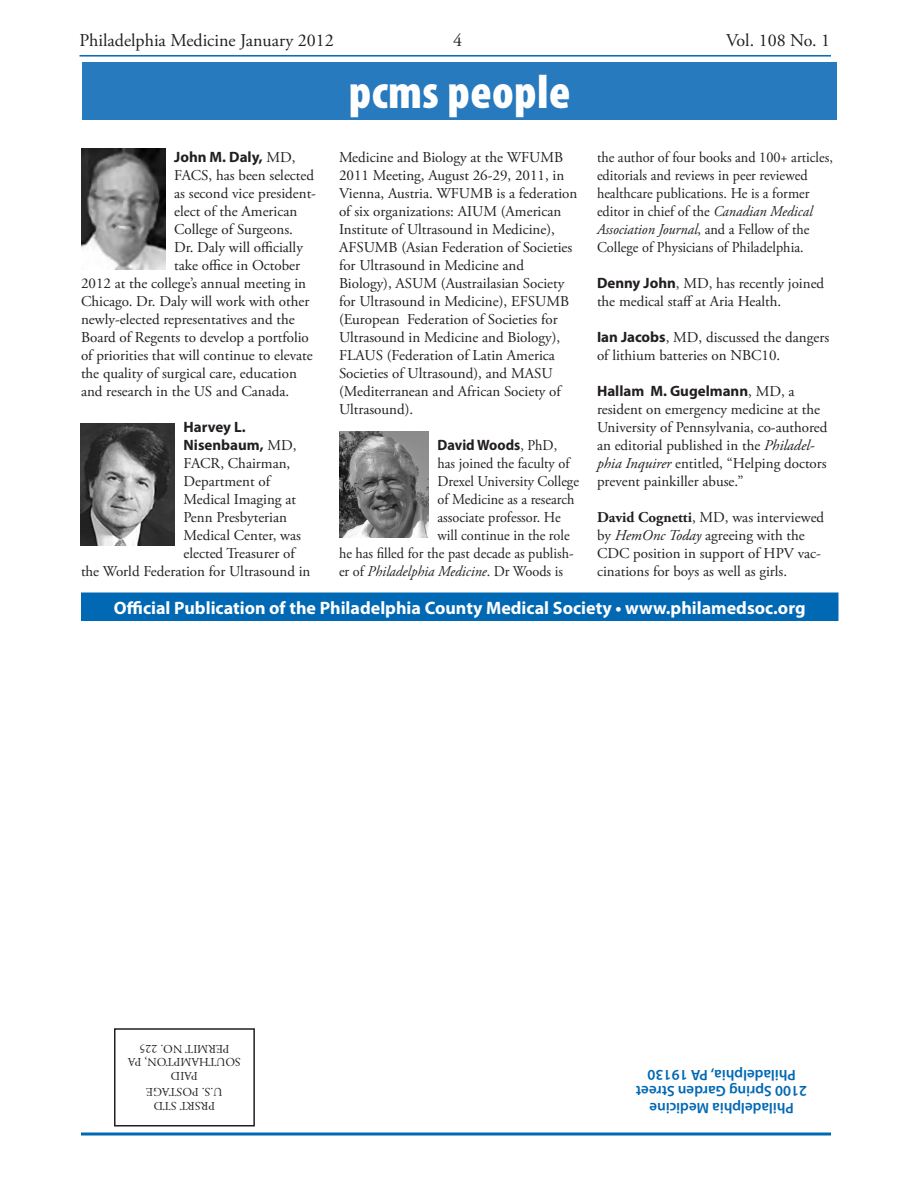
<style>
.page{position:relative;width:918px;height:1188px;background:#fff}
.page>*{position:absolute;margin:0;border:0;box-sizing:border-box;transform-origin:0 0}
.Subhead{font:900 condensed 48px "Myriad Pro";letter-spacing:.01em;color:#fff}
.t1{font:700 18px "Myriad Pro";color:#fff}
.t2{font:18px "Adobe Garamond Pro";color:#231f20}
.body_no_indent{font:15px/18px "Adobe Garamond Pro";color:#231f20}
.body_no_indent-2{font:15px/18px "Adobe Garamond Pro";color:#231f20;scale:.95 1}
.plain{font:600 15px/16.5px "Myriad Pro";color:#0168b3;text-align:center}
.body_no_indent-3{font:700 15px "Myriad Pro";color:#231f20}
.body_no_indent-4{font:italic 15px "Adobe Garamond Pro";color:#231f20;scale:.95 1}
.body_no_indent-5{font:700 15px "Myriad Pro";color:#231f20;scale:.95 1}
.t3{font:12px "Adobe Garamond Pro";color:#231f20}
.s1{font-family:"Adobe Garamond Pro";font-weight:400}
.s2{font-style:normal}
.s3{font-style:italic}
.s4{font-family:"Myriad Pro";font-weight:700}
.s5{font-weight:700}
</style>
<div class="page">
<hr style="left:80px;top:55px;width:751px;height:2px;background:#0168b3">
<svg style="left:81px;top:1132px;width:750px;height:4px;background:#408dc5"></svg>
<div style="left:82px;top:593px;width:756px;height:27px;background:#0168b3"></div>
<div style="left:81px;top:592px;width:757px;height:29px;border:2px solid #0168b3"></div>
<div style="left:114px;top:1028px;width:141px;height:98px;border:2px solid #231f20"></div>
<div style="left:82px;top:63px;width:755px;height:57px;background:#277abe"></div>
<img style="left:340px;top:431px;width:89px;height:106px">
<img style="left:81px;top:423px;width:94px;height:122px">
<img style="left:81px;top:149px;width:84px;height:121px">
<p class="t2" style="left:80px;top:30px;width:256px">Philadelphia Medicine January 2012</p>
<p class="t2" style="left:453px;top:30px;width:10px">4</p>
<p class="t2" style="left:726px;top:30px;width:106px">Vol. 108 No. 1</p>
<p class="body_no_indent-3" style="left:174px;top:147px;width:123px">John M. Daly, <span class="s1">MD,</span></p>
<p class="body_no_indent" style="left:174px;top:167px;width:141px">FACS, has been selected</p>
<p class="body_no_indent" style="left:174px;top:185px;width:143px">as second vice president-</p>
<p class="body_no_indent" style="left:174px;top:203px;width:125px">elect of the American</p>
<p class="body_no_indent" style="left:174px;top:221px;width:120px">College of Surgeons.</p>
<p class="body_no_indent" style="left:174px;top:239px;width:130px">Dr. Daly will officially</p>
<p class="body_no_indent" style="left:174px;top:257px;width:128px">take office in October</p>
<p class="body_no_indent" style="left:81px;top:275px;width:227px">2012 at the college’s annual meeting in</p>
<p class="body_no_indent" style="left:81px;top:293px;width:230px">Chicago. Dr. Daly will work with other</p>
<p class="body_no_indent" style="left:81px;top:311px;width:215px">newly-elected representatives and the</p>
<p class="body_no_indent" style="left:81px;top:329px;width:229px">Board of Regents to develop a portfolio</p>
<p class="body_no_indent" style="left:81px;top:347px;width:233px">of priorities that will continue to elevate</p>
<p class="body_no_indent" style="left:81px;top:365px;width:217px">the quality of surgical care, education</p>
<p class="body_no_indent" style="left:81px;top:383px;width:210px">and research in the US and Canada.</p>
<p class="body_no_indent-3" style="left:184px;top:417px;width:64px">Harvey L.</p>
<p class="body_no_indent-3" style="left:184px;top:435px;width:115px">Nisenbaum, <span class="s1">MD,</span></p>
<p class="body_no_indent" style="left:184px;top:455px;width:108px">FACR, Chairman,</p>
<p class="body_no_indent" style="left:184px;top:473px;width:88px">Department of</p>
<p class="body_no_indent" style="left:184px;top:491px;width:114px">Medical Imaging at</p>
<p class="body_no_indent" style="left:184px;top:509px;width:105px">Penn Presbyterian</p>
<p class="body_no_indent" style="left:184px;top:527px;width:119px">Medical Center, was</p>
<p class="body_no_indent" style="left:184px;top:545px;width:113px">elected Treasurer of</p>
<p class="body_no_indent" style="left:81px;top:563px;width:231px">the World Federation for Ultrasound in</p>
<p class="Subhead" style="left:349px;top:61px;width:223px">pcms people</p>
<p class="body_no_indent" style="left:339px;top:149px;width:240px">Medicine and Biology at the WFUMB 2011 Meeting, August 26-29, 2011, in Vienna, Austria. WFUMB is a federation of six organizations: AIUM (American Institute of Ultrasound in Medicine), AFSUMB (Asian Federation of Societies for Ultrasound in Medicine and Biology), ASUM (Austrailasian Society for Ultrasound in Medicine), EFSUMB (European Federation of Societies for Ultrasound in Medicine and Biology), FLAUS (Federation of Latin America Societies of Ultrasound), and MASU (Mediterranean and African Society of Ultrasound).</p>
<p class="body_no_indent-5" style="left:438px;top:435px;width:128px">David Woods<span class="s1">, PhD,</span></p>
<p class="body_no_indent-2" style="left:438px;top:455px;width:140px">has joined the faculty of</p>
<p class="body_no_indent-2" style="left:438px;top:473px;width:150px">Drexel University College</p>
<p class="body_no_indent-2" style="left:438px;top:491px;width:146px">of Medicine as a research</p>
<p class="body_no_indent-2" style="left:438px;top:509px;width:131px">associate professor. He</p>
<p class="body_no_indent-2" style="left:438px;top:527px;width:141px">will continue in the role</p>
<p class="body_no_indent-2" style="left:339px;top:545px;width:248px">he has filled for the past decade as publish-</p>
<p class="body_no_indent-4" style="left:339px;top:562px;width:237px"><span class="s2">er of</span> Philadelphia Medicine<span class="s2">. Dr Woods is</span></p>
<p class="body_no_indent-2" style="left:597px;top:149px;width:250px">the author of four books and 100+ articles, editorials and reviews in peer reviewed healthcare publications. He is a former editor in chief of the <span class="s3">Canadian Medical Association Journal</span>, and a Fellow of the College of Physicians of Philadelphia.</p>
<p class="body_no_indent" style="left:597px;top:275px;width:229px"><span class="s4">Denny John</span>, MD, has recently joined the medical staff at Aria Health.</p>
<p class="body_no_indent" style="left:597px;top:329px;width:234px"><span class="s4">Ian Jacobs</span>, MD, discussed the dangers of lithium batteries on NBC10.</p>
<p class="body_no_indent" style="left:597px;top:383px;width:232px"><span class="s4">Hallam M. Gugelmann</span>, MD, a resident on emergency medicine at the University of Pennsylvania, co-authored an editorial published in the <span class="s3">Philadel&shy;phia Inquirer</span> entitled, “Helping doctors prevent painkiller abuse.”</p>
<p class="body_no_indent" style="left:597px;top:509px;width:229px"><span class="s5">David Cognetti</span>, MD, was interviewed by <span class="s3">HemOnc Today</span> agreeing with the CDC position in support of HPV vac&shy;cinations for boys as well as girls.</p>
<p class="t1" style="left:114px;top:596px;width:693px">Official Publication of the Philadelphia County Medical Society • www.philamedsoc.org</p>
<p class="t3" style="left:229px;top:1056px;width:92px;rotate:-180deg">PERMIT NO. 225</p>
<p class="t3" style="left:241px;top:1069px;width:115px;rotate:-180deg">SOUTHAMPTON, PA</p>
<p class="t3" style="left:198px;top:1083px;width:29px;rotate:-180deg">PAID</p>
<p class="t3" style="left:223px;top:1099px;width:78px;rotate:-180deg">U.S. POSTAGE</p>
<p class="t3" style="left:215px;top:1113px;width:63px;rotate:-180deg">PRSRT STD</p>
<p class="plain" style="left:807px;top:1116px;width:173px;rotate:-180deg">Philadelphia Medicine<br>2100 Spring Garden Street<br>Philadelphia, PA 19130</p>
</div>
